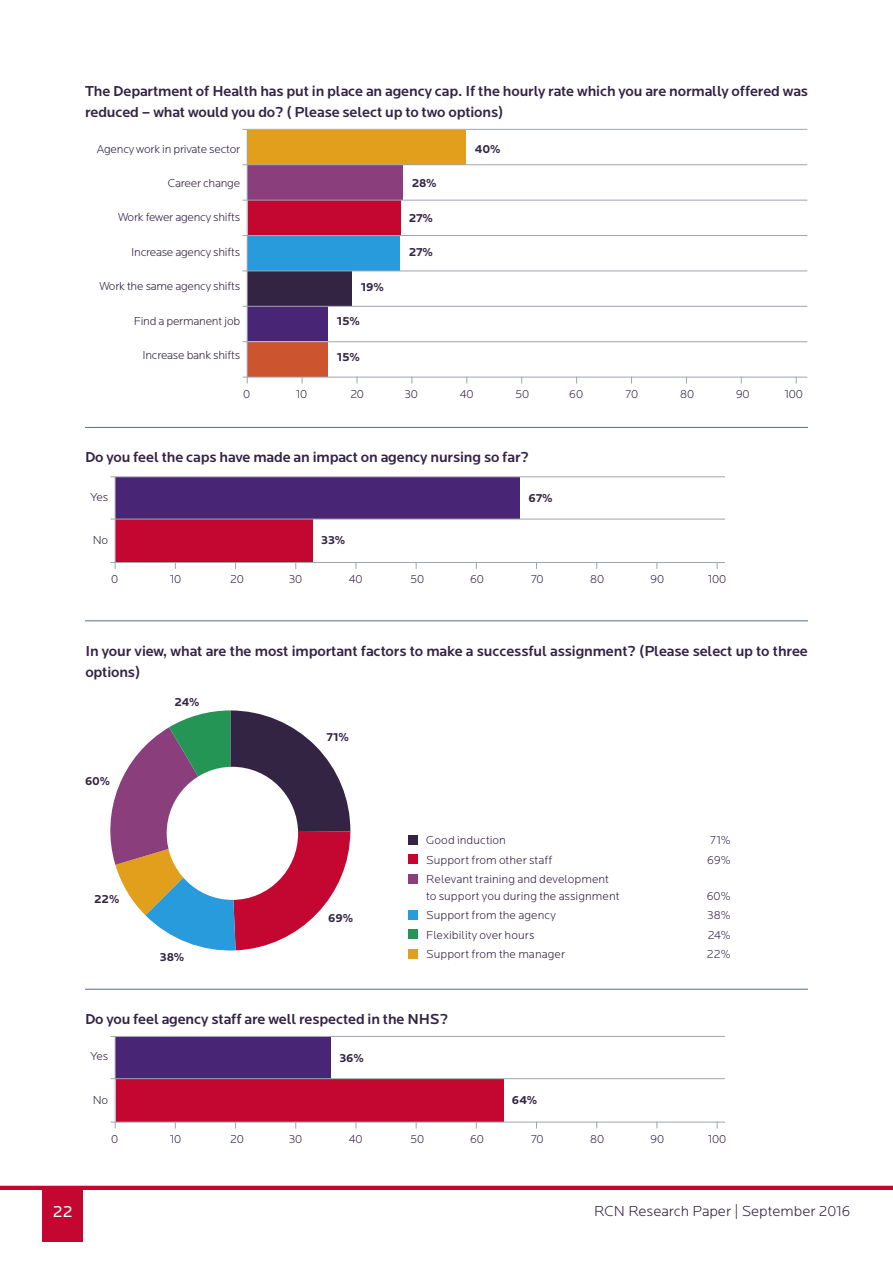
<style>
.page{position:relative;width:893px;height:1263px;background:#fff}
.page>*{position:absolute;margin:0;border:0;box-sizing:border-box;transform-origin:0 0}
.t1{font:16.5px "Locator";color:#fff}
.t2{font:500 15px/21px "Locator";letter-spacing:-.01em;color:#332444}
.t3{font:300 15px "Locator";color:#332444}
.t4{font:300 12px "Locator";letter-spacing:-.02em;color:#332444}
.t5{font:300 12px/16.5px "Locator";color:#332444}
.t6{font:300 12px "Locator";letter-spacing:.005em;color:#332444}
.t7{font:700 12px "Locator";letter-spacing:-.01em;color:#332444}
</style>
<div class="page">
<div style="left:43px;top:1188px;width:40px;height:53px;background:#c30730"></div>
<hr style="left:0;top:1186px;width:893px;height:4px;background:#c30730">
<div style="left:248px;top:201px;width:152px;height:34px;background:#c30730"></div>
<div style="left:248px;top:271px;width:104px;height:35px;background:#332444"></div>
<div style="left:248px;top:307px;width:80px;height:34px;background:#492675"></div>
<div style="left:248px;top:342px;width:80px;height:35px;background:#cc5530"></div>
<div style="left:248px;top:130px;width:218px;height:34px;background:#e19f1b"></div>
<div style="left:247px;top:236px;width:153px;height:35px;background:#279bdb"></div>
<div style="left:248px;top:165px;width:155px;height:35px;background:#8a3e7c"></div>
<hr style="left:243px;top:129px;width:564px;height:1px;background:#a0a4b0">
<hr style="left:243px;top:164px;width:564px;height:1px;background:#a0a4b0">
<hr style="left:243px;top:200px;width:564px;height:1px;background:#a0a4b0">
<hr style="left:243px;top:235px;width:564px;height:1px;background:#a0a4b0">
<hr style="left:243px;top:271px;width:564px;height:1px;background:#a0a4b0">
<hr style="left:243px;top:306px;width:564px;height:1px;background:#a0a4b0">
<hr style="left:243px;top:341px;width:564px;height:1px;background:#a0a4b0">
<hr style="left:243px;top:377px;width:564px;height:1px;background:#a0a4b0">
<hr style="left:247px;top:130px;width:1px;height:253px;background:#a0a4b0">
<div style="left:116px;top:1037px;width:215px;height:41px;background:#492675"></div>
<div style="left:116px;top:1079px;width:387px;height:43px;background:#c30730"></div>
<hr style="left:110px;top:1036px;width:615px;height:1px;background:#a0a4b0">
<hr style="left:110px;top:1078px;width:615px;height:1px;background:#a0a4b0">
<hr style="left:110px;top:1122px;width:615px;height:1px;background:#a0a4b0">
<hr style="left:115px;top:1036px;width:1px;height:92px;background:#a0a4b0">
<div style="left:116px;top:477px;width:404px;height:42px;background:#492675"></div>
<div style="left:116px;top:519px;width:197px;height:43px;background:#c30730"></div>
<hr style="left:110px;top:476px;width:615px;height:1px;background:#a0a4b0">
<hr style="left:110px;top:519px;width:615px;height:1px;background:#a0a4b0">
<hr style="left:110px;top:562px;width:615px;height:1px;background:#a0a4b0">
<hr style="left:115px;top:477px;width:1px;height:92px;background:#a0a4b0">
<hr style="left:85px;top:427px;width:723px;height:1px;background:#5e6c7c">
<hr style="left:85px;top:621px;width:723px;height:1px;background:#5e6c7c">
<hr style="left:85px;top:989px;width:723px;height:1px;background:#5e6c7c">
<svg style="left:110px;top:710px;width:241px;height:241px"></svg>
<div style="left:167px;top:767px;width:131px;height:133px;background:#fff;border-radius:50%"></div>
<div style="left:408px;top:835px;width:9px;height:9px;background:#332444"></div>
<div style="left:408px;top:855px;width:9px;height:9px;background:#c30730"></div>
<div style="left:408px;top:874px;width:9px;height:9px;background:#8a3e7c"></div>
<div style="left:408px;top:910px;width:9px;height:9px;background:#279bdb"></div>
<div style="left:408px;top:930px;width:9px;height:9px;background:#249554"></div>
<div style="left:408px;top:949px;width:9px;height:9px;background:#e19f1b"></div>
<p class="t2" style="left:85px;top:81px;width:724px">The Department of Health has put in place an agency cap. If the hourly rate which you are normally offered was reduced – what would you do? ( Please select up to two options)</p>
<p class="t7" style="left:475px;top:142px;width:27px">40%</p>
<p class="t7" style="left:412px;top:177px;width:27px">28%</p>
<p class="t7" style="left:409px;top:211px;width:26px">27%</p>
<p class="t7" style="left:409px;top:245px;width:26px">27%</p>
<p class="t7" style="left:361px;top:280px;width:25px">19%</p>
<p class="t7" style="left:337px;top:314px;width:25px">15%</p>
<p class="t7" style="left:337px;top:351px;width:25px">15%</p>
<p class="t4" style="left:243px;top:388px;width:9px">0</p>
<p class="t4" style="left:296px;top:388px;width:13px">10</p>
<p class="t4" style="left:350px;top:388px;width:15px">20</p>
<p class="t4" style="left:404px;top:388px;width:15px">30</p>
<p class="t4" style="left:460px;top:388px;width:15px">40</p>
<p class="t4" style="left:515px;top:388px;width:16px">50</p>
<p class="t4" style="left:569px;top:388px;width:15px">60</p>
<p class="t4" style="left:625px;top:388px;width:14px">70</p>
<p class="t4" style="left:680px;top:388px;width:15px">80</p>
<p class="t4" style="left:736px;top:388px;width:15px">90</p>
<p class="t4" style="left:784px;top:388px;width:20px">100</p>
<p class="t4" style="left:97px;top:142px;width:145px">Agency work in private sector</p>
<p class="t4" style="left:168px;top:177px;width:74px">Career change</p>
<p class="t4" style="left:118px;top:211px;width:124px">Work fewer agency shifts</p>
<p class="t4" style="left:131px;top:246px;width:111px">Increase agency shifts</p>
<p class="t4" style="left:99px;top:280px;width:142px">Work the same agency shifts</p>
<p class="t4" style="left:134px;top:314px;width:108px">Find a permanent job</p>
<p class="t4" style="left:142px;top:349px;width:99px">Increase bank shifts</p>
<p class="t2" style="left:85px;top:447px;width:445px">Do you feel the caps have made an impact on agency nursing so far?</p>
<p class="t4" style="left:90px;top:490px;width:19px">Yes</p>
<p class="t4" style="left:93px;top:534px;width:17px">No</p>
<p class="t7" style="left:321px;top:533px;width:26px">33%</p>
<p class="t7" style="left:528px;top:491px;width:26px">67%</p>
<p class="t4" style="left:111px;top:573px;width:9px">0</p>
<p class="t4" style="left:170px;top:573px;width:13px">10</p>
<p class="t4" style="left:230px;top:573px;width:15px">20</p>
<p class="t4" style="left:289px;top:573px;width:15px">30</p>
<p class="t4" style="left:349px;top:573px;width:15px">40</p>
<p class="t4" style="left:410px;top:573px;width:16px">50</p>
<p class="t4" style="left:470px;top:573px;width:15px">60</p>
<p class="t4" style="left:531px;top:573px;width:14px">70</p>
<p class="t4" style="left:590px;top:573px;width:15px">80</p>
<p class="t4" style="left:650px;top:573px;width:15px">90</p>
<p class="t4" style="left:708px;top:573px;width:20px">100</p>
<p class="t2" style="left:85px;top:641px;width:724px">In your view, what are the most important factors to make a successful assignment? (Please select up to three options)</p>
<p class="t7" style="left:85px;top:774px;width:27px">60%</p>
<p class="t7" style="left:174px;top:695px;width:27px">24%</p>
<p class="t7" style="left:94px;top:892px;width:27px">22%</p>
<p class="t7" style="left:160px;top:950px;width:26px">38%</p>
<p class="t7" style="left:326px;top:730px;width:24px">71%</p>
<p class="t7" style="left:328px;top:911px;width:27px">69%</p>
<p class="t6" style="left:426px;top:834px;width:81px">Good induction</p>
<p class="t4" style="left:710px;top:834px;width:22px">71%</p>
<p class="t5" style="left:426px;top:852px;width:128px">Support from other staff</p>
<p class="t4" style="left:707px;top:853px;width:25px">69%</p>
<p class="t5" style="left:426px;top:871px;width:195px">Relevant training and development to support you during the assignment</p>
<p class="t4" style="left:707px;top:889px;width:26px">60%</p>
<p class="t6" style="left:426px;top:909px;width:131px">Support from the agency</p>
<p class="t4" style="left:707px;top:909px;width:25px">38%</p>
<p class="t5" style="left:426px;top:927px;width:110px">Flexibility over hours</p>
<p class="t4" style="left:708px;top:928px;width:25px">24%</p>
<p class="t6" style="left:426px;top:948px;width:140px">Support from the manager</p>
<p class="t4" style="left:707px;top:948px;width:25px">22%</p>
<p class="t2" style="left:85px;top:1009px;width:365px">Do you feel agency staff are well respected in the NHS?</p>
<p class="t4" style="left:90px;top:1050px;width:19px">Yes</p>
<p class="t4" style="left:93px;top:1093px;width:17px">No</p>
<p class="t7" style="left:339px;top:1051px;width:26px">36%</p>
<p class="t7" style="left:512px;top:1093px;width:27px">64%</p>
<p class="t4" style="left:111px;top:1133px;width:9px">0</p>
<p class="t4" style="left:170px;top:1133px;width:13px">10</p>
<p class="t4" style="left:230px;top:1133px;width:15px">20</p>
<p class="t4" style="left:289px;top:1133px;width:15px">30</p>
<p class="t4" style="left:349px;top:1133px;width:15px">40</p>
<p class="t4" style="left:410px;top:1133px;width:16px">50</p>
<p class="t4" style="left:470px;top:1133px;width:15px">60</p>
<p class="t4" style="left:531px;top:1133px;width:14px">70</p>
<p class="t4" style="left:590px;top:1133px;width:15px">80</p>
<p class="t4" style="left:650px;top:1133px;width:15px">90</p>
<p class="t4" style="left:708px;top:1133px;width:20px">100</p>
<p class="t1" style="left:53px;top:1203px;width:21px">22</p>
<p class="t3" style="left:594px;top:1203px;width:258px">RCN Research Paper | September 2016</p>
</div>
